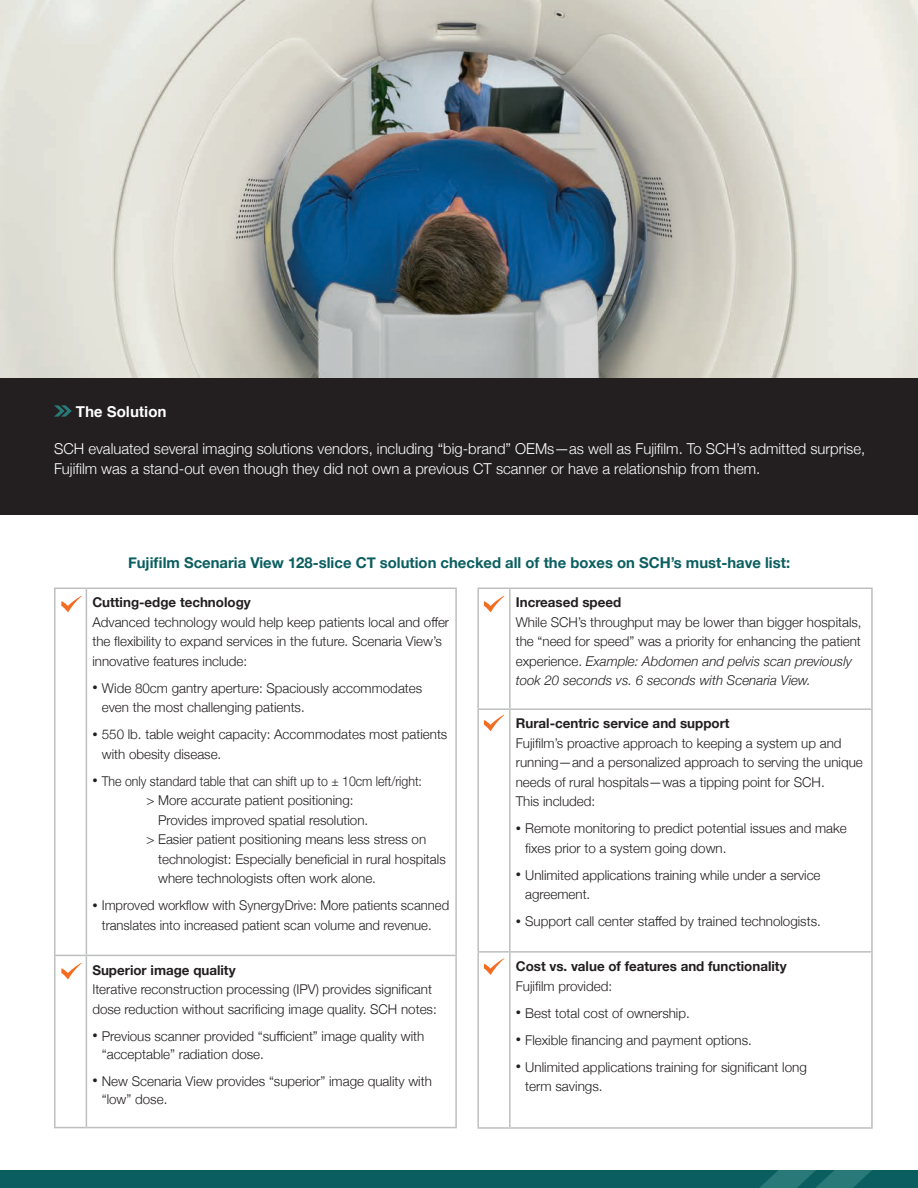
<style>
.page{position:relative;width:918px;height:1188px;background:#fff}
.page>*{position:absolute;margin:0;border:0;box-sizing:border-box;transform-origin:0 0}
.t1{font:300 15px/19.5px "Helvetica Neue";color:#fff}
.t2{font:700 15px "Helvetica Neue";color:#0b5e5f}
.t3{font:700 15px "Helvetica";color:#fff}
.t4{font:300 13.5px/19.5px "Helvetica Neue";color:#231f20}
.t5{font:700 13.5px "Helvetica Neue";color:#231f20}
.t6{font:300 13.5px "Helvetica Neue";color:#231f20;scale:.91 1}
.s1{font-weight:700}
.s2{font-size:10.5px}
.s3{font-style:italic}
</style>
<div class="page">
<div style="left:0;top:1158px;width:918px;height:30px;background:#0b5e5f"></div>
<svg style="left:760px;top:1170px;width:112px;height:18px"></svg>
<div style="left:0;top:940px;width:918px;height:230px;background:#fff"></div>
<hr style="left:54px;top:956px;width:2px;height:171px;background:#bdbfbf">
<hr style="left:86px;top:956px;width:1px;height:171px;background:#bdbfbf">
<hr style="left:455px;top:956px;width:2px;height:171px;background:#bdbfbf">
<hr style="left:54px;top:1127px;width:32px;height:1px;background:#bdbfbf">
<hr style="left:86px;top:1127px;width:371px;height:1px;background:#bdbfbf">
<hr style="left:54px;top:588px;width:32px;height:1px;background:#bdbfbf">
<hr style="left:54px;top:589px;width:2px;height:366px;background:#bdbfbf">
<hr style="left:86px;top:588px;width:371px;height:1px;background:#bdbfbf">
<hr style="left:86px;top:589px;width:1px;height:366px;background:#bdbfbf">
<hr style="left:455px;top:589px;width:2px;height:366px;background:#bdbfbf">
<hr style="left:54px;top:955px;width:32px;height:1px;background:#bdbfbf">
<hr style="left:86px;top:955px;width:371px;height:1px;background:#bdbfbf">
<svg style="left:61px;top:595px;width:21px;height:17px"></svg>
<hr style="left:477px;top:953px;width:2px;height:174px;background:#bdbfbf">
<hr style="left:509px;top:953px;width:2px;height:174px;background:#bdbfbf">
<hr style="left:871px;top:953px;width:2px;height:174px;background:#bdbfbf">
<hr style="left:477px;top:1127px;width:33px;height:2px;background:#bdbfbf">
<hr style="left:510px;top:1127px;width:363px;height:2px;background:#bdbfbf">
<hr style="left:477px;top:588px;width:33px;height:1px;background:#bdbfbf">
<hr style="left:477px;top:589px;width:2px;height:119px;background:#bdbfbf">
<hr style="left:510px;top:588px;width:363px;height:1px;background:#bdbfbf">
<hr style="left:509px;top:589px;width:2px;height:119px;background:#bdbfbf">
<hr style="left:871px;top:589px;width:2px;height:119px;background:#bdbfbf">
<hr style="left:477px;top:708px;width:33px;height:2px;background:#bdbfbf">
<hr style="left:477px;top:710px;width:2px;height:241px;background:#bdbfbf">
<hr style="left:510px;top:708px;width:363px;height:2px;background:#bdbfbf">
<hr style="left:509px;top:710px;width:2px;height:241px;background:#bdbfbf">
<hr style="left:871px;top:710px;width:2px;height:241px;background:#bdbfbf">
<hr style="left:477px;top:951px;width:33px;height:2px;background:#bdbfbf">
<hr style="left:510px;top:951px;width:363px;height:2px;background:#bdbfbf">
<svg style="left:484px;top:595px;width:21px;height:17px"></svg>
<svg style="left:484px;top:714px;width:21px;height:17px"></svg>
<svg style="left:484px;top:958px;width:21px;height:17px"></svg>
<svg style="left:61px;top:962px;width:21px;height:17px"></svg>
<img style="left:0;top:0;width:918px;height:378px">
<div style="left:0;top:378px;width:918px;height:136px;background:#231f20"></div>
<svg style="left:54px;top:405px;width:18px;height:12px"></svg>
<p class="t3" style="left:76px;top:399px;width:92px">The Solution</p>
<p class="t1" style="left:54px;top:438px;width:813px">SCH evaluated several imaging solutions vendors, including “big-brand” OEMs—as well as Fujifilm. To SCH’s admitted surprise,<br>Fujifilm was a stand-out even though they did not own a previous CT scanner or have a relationship from them.</p>
<p class="t2" style="left:128px;top:551px;width:664px">Fujifilm Scenaria View 128-slice CT solution checked all of the boxes on SCH’s must-have list:</p>
<p class="t4" style="left:92px;top:592px;width:358px"><span class="s1">Cutting-edge technology<br></span>Advanced technology would help keep patients local and offer the flexibility to expand services in the future. Scenaria View’s innovative features include:</p>
<p class="t4" style="left:102px;top:677px;width:322px;text-indent:-9px"><span class="s2">•</span> Wide 80cm gantry aperture: Spaciously accommodates even the most challenging patients.</p>
<p class="t4" style="left:102px;top:724px;width:347px;text-indent:-9px"><span class="s2">•</span> 550 lb. table weight capacity: Accommodates most patients with obesity disease.</p>
<p class="t6" style="left:92px;top:770px;width:364px"><span class="s2">•</span> The only standard table that can shift up to ± 10cm left/right:</p>
<p class="t4" style="left:158px;top:790px;width:212px;text-indent:-12px">&gt; More accurate patient positioning:<br>Provides improved spatial resolution.</p>
<p class="t4" style="left:158px;top:829px;width:289px;text-indent:-12px">&gt; Easier patient positioning means less stress on technologist: Especially beneficial in rural hospitals where technologists often work alone.</p>
<p class="t4" style="left:102px;top:895px;width:349px;text-indent:-9px"><span class="s2">•</span> Improved workflow with SynergyDrive: More patients scanned translates into increased patient scan volume and revenue.</p>
<p class="t5" style="left:92px;top:959px;width:145px">Superior image quality</p>
<p class="t4" style="left:92px;top:979px;width:346px">Iterative reconstruction processing (IPV) provides significant dose reduction without sacrificing image quality. SCH notes:</p>
<p class="t4" style="left:102px;top:1026px;width:324px;line-height:18px;text-indent:-9px"><span class="s2">•</span> Previous scanner provided “sufficient” image quality with “acceptable” radiation dose.</p>
<p class="t4" style="left:102px;top:1071px;width:332px;line-height:18px;text-indent:-9px"><span class="s2">•</span> New Scenaria View provides “superior” image quality with “low” dose.</p>
<p class="t5" style="left:516px;top:592px;width:107px">Increased speed</p>
<p class="t4" style="left:516px;top:611px;width:347px">While SCH’s throughput may be lower than bigger hospitals, the “need for speed” was a priority for enhancing the patient experience. <span class="s3">Example: Abdomen and pelvis scan previously took 20 seconds vs. 6 seconds with Scenaria View.</span></p>
<p class="t5" style="left:516px;top:713px;width:215px">Rural-centric service and support</p>
<p class="t4" style="left:516px;top:732px;width:349px">Fujifilm’s proactive approach to keeping a system up and running—and a personalized approach to serving the unique needs of rural hospitals—was a tipping point for SCH.<br>This included:</p>
<p class="t4" style="left:525px;top:818px;width:323px;text-indent:-9px"><span class="s2">•</span> Remote monitoring to predict potential issues and make fixes prior to a system going down.</p>
<p class="t4" style="left:525px;top:864px;width:297px;text-indent:-9px"><span class="s2">•</span> Unlimited applications training while under a service agreement.</p>
<p class="t4" style="left:516px;top:911px;width:307px"><span class="s2">•</span> Support call center staffed by trained technologists.</p>
<p class="t5" style="left:516px;top:956px;width:272px">Cost vs. value of features and functionality</p>
<p class="t4" style="left:516px;top:975px;width:98px">Fujifilm provided:</p>
<p class="t4" style="left:516px;top:1002px;width:176px"><span class="s2">•</span> Best total cost of ownership.</p>
<p class="t4" style="left:516px;top:1029px;width:238px"><span class="s2">•</span> Flexible financing and payment options.</p>
<p class="t4" style="left:525px;top:1056px;width:283px;text-indent:-9px"><span class="s2">•</span> Unlimited applications training for significant long term savings.</p>
</div>
